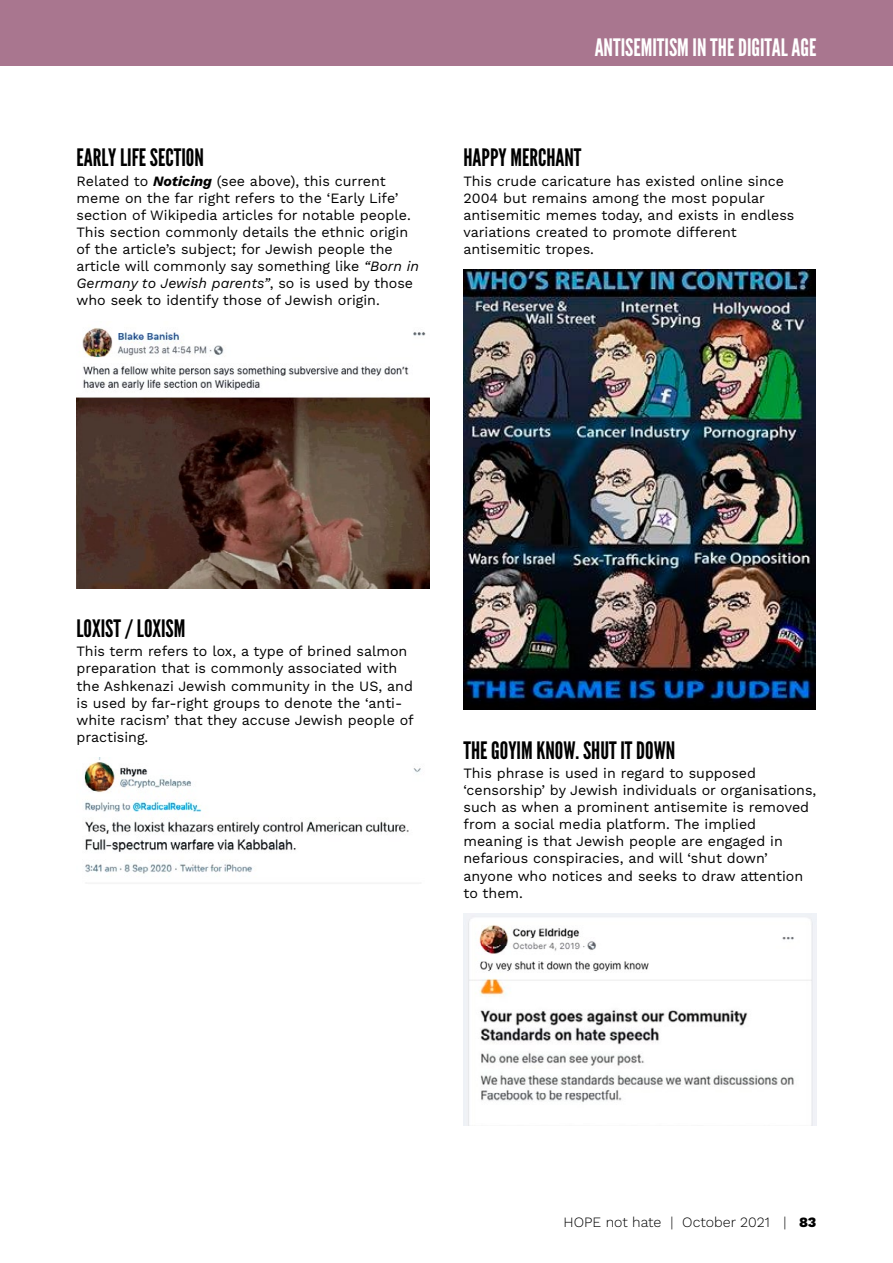
<style>
.page{position:relative;width:893px;height:1263px;background:#fff}
.page>*{position:absolute;margin:0;border:0;box-sizing:border-box;transform-origin:0 0}
.t1{font:24px "League Gothic";color:#000}
.t2{font:24px "League Gothic";color:#fff}
.t3{font:14.25px/17.1px "Work Sans";color:#000}
.t4{font:300 14.25px "Work Sans";color:#000}
.s1{font-weight:700;font-style:italic}
.s2{font-style:italic}
.s3{font-weight:800}
</style>
<div class="page">
<div style="left:0;top:0;width:893px;height:66px;background:#a9768f"></div>
<img style="left:77px;top:328px;width:352px;height:260px">
<img style="left:84px;top:757px;width:337px;height:117px">
<img style="left:463px;top:270px;width:352px;height:440px">
<img style="left:463px;top:913px;width:353px;height:213px">
<h1 class="t1" style="left:77px;top:144px;width:129px">EARLY LIFE SECTION</h1>
<p class="t3" style="left:77px;top:172px;width:344px">Related to <span class="s1">Noticing</span> (see above), this current meme on the far right refers to the ‘Early Life’ section of Wikipedia articles for notable people.<br>This section commonly details the ethnic origin of the article’s subject; for Jewish people the article will commonly say something like <span class="s2">“Born in Germany to Jewish parents”</span>, so is used by those who seek to identify those of Jewish origin.</p>
<h1 class="t2" style="left:595px;top:33px;width:223px">ANTISEMITISM IN THE DIGITAL AGE</h1>
<h1 class="t1" style="left:463px;top:144px;width:120px">HAPPY MERCHANT</h1>
<p class="t3" style="left:463px;top:172px;width:332px">This crude caricature has existed online since 2004 but remains among the most popular antisemitic memes today, and exists in endless variations created to promote different antisemitic tropes.</p>
<h1 class="t1" style="left:77px;top:614px;width:110px">LOXIST / LOXISM</h1>
<p class="t3" style="left:77px;top:642px;width:339px">This term refers to lox, a type of brined salmon preparation that is commonly associated with the Ashkenazi Jewish community in the US, and is used by far-right groups to denote the ‘anti&shy;white racism’ that they accuse Jewish people of practising.</p>
<h1 class="t1" style="left:463px;top:736px;width:213px">THE GOYIM KNOW. SHUT IT DOWN</h1>
<p class="t3" style="left:463px;top:764px;width:354px">This phrase is used in regard to supposed ‘censorship’ by Jewish individuals or organisations, such as when a prominent antisemite is removed from a social media platform. The implied meaning is that Jewish people are engaged in nefarious conspiracies, and will ‘shut down’ anyone who notices and seeks to draw attention to them.</p>
<p class="t4" style="left:563px;top:1212px;width:254px">HOPE not hate | October 2021 | <span class="s3">83</span></p>
</div>
